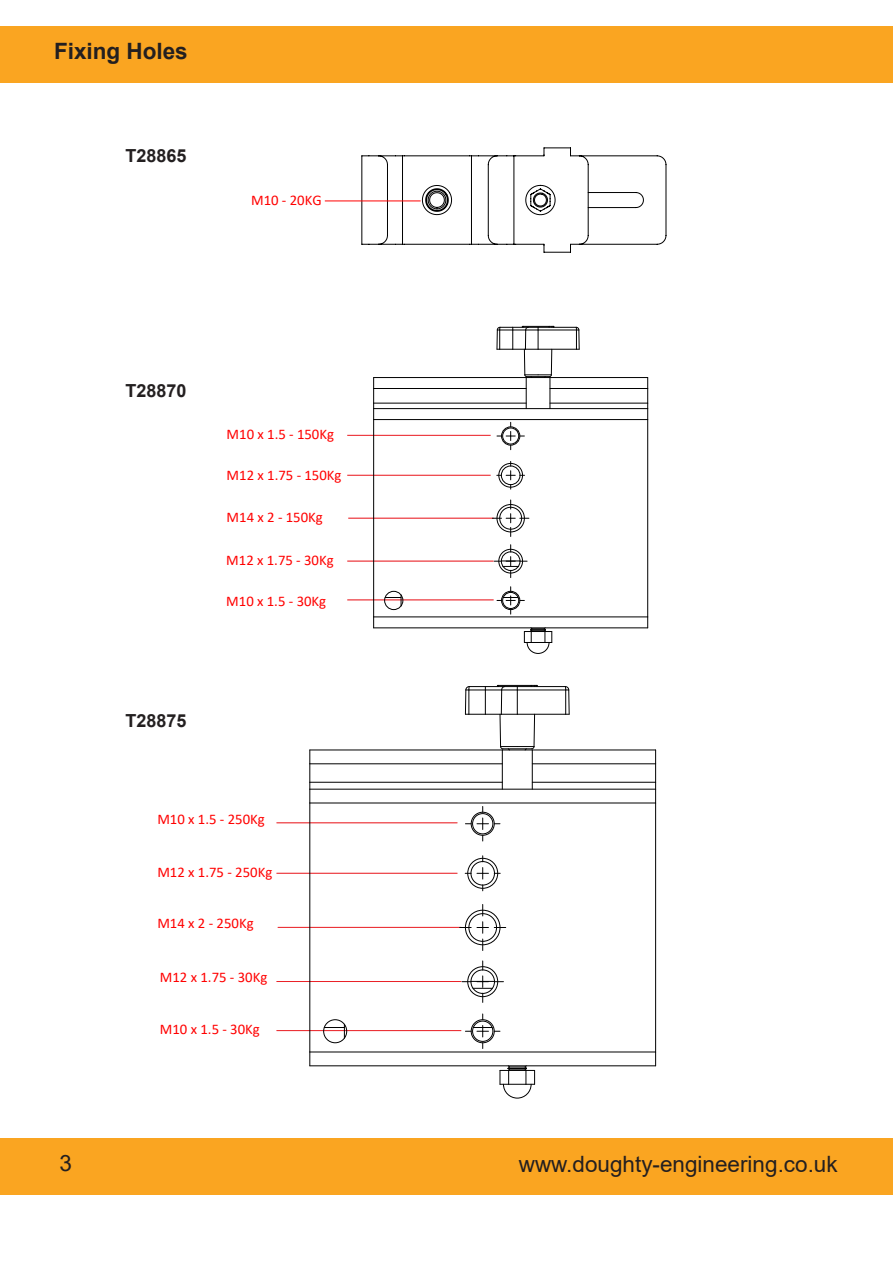
<style>
.page{position:relative;width:893px;height:1263px;background:#fff}
.page>*{position:absolute;margin:0;border:0;box-sizing:border-box;transform-origin:0 0}
.t1{font:22.5px "Arial";color:#231f20}
.t2{font:700 22.5px "Arial";color:#231f20}
.Bullet_points{font:700 18px "Arial";color:#231f20}
.t3{font:14.7px "Calibri";color:#f00}
</style>
<div class="page">
<div style="left:0;top:1138px;width:893px;height:57px;background:#faa521"></div>
<div style="left:0;top:26px;width:893px;height:56px;background:#faa521"></div>
<svg style="left:361px;top:147px;width:306px;height:106px"></svg>
<hr style="left:325px;top:201px;width:95px;height:1px;background:#f00">
<hr style="left:347px;top:435px;width:144px;height:1px;background:#ea2127">
<hr style="left:347px;top:475px;width:144px;height:1px;background:#ea2127">
<hr style="left:348px;top:518px;width:146px;height:1px;background:#ea2127">
<hr style="left:347px;top:561px;width:147px;height:1px;background:#ea2127">
<hr style="left:347px;top:599px;width:147px;height:1px;background:#ea2127">
<hr style="left:526px;top:378px;width:1px;height:31px;background:#000">
<hr style="left:550px;top:377px;width:1px;height:32px;background:#000">
<hr style="left:538px;top:330px;width:38px;height:1px;background:#000">
<hr style="left:538px;top:327px;width:38px;height:1px;background:#000">
<hr style="left:538px;top:349px;width:38px;height:1px;background:#000">
<svg style="left:575px;top:326px;width:5px;height:24px"></svg>
<svg style="left:524px;top:628px;width:28px;height:26px"></svg>
<svg style="left:386px;top:595px;width:15px;height:11px"></svg>
<hr style="left:374px;top:408px;width:274px;height:1px;background:#000">
<hr style="left:374px;top:419px;width:274px;height:1px;background:#000">
<hr style="left:647px;top:420px;width:1px;height:197px;background:#000">
<hr style="left:374px;top:616px;width:274px;height:1px;background:#000">
<hr style="left:373px;top:420px;width:1px;height:197px;background:#000">
<div style="left:384px;top:591px;width:19px;height:19px;border:1px solid #000;border-radius:50%"></div>
<hr style="left:374px;top:627px;width:274px;height:1px;background:#000">
<hr style="left:374px;top:377px;width:152px;height:1px;background:#000">
<hr style="left:550px;top:377px;width:98px;height:1px;background:#000">
<svg style="left:647px;top:378px;width:1px;height:41px"></svg>
<svg style="left:373px;top:377px;width:1px;height:43px"></svg>
<svg style="left:496px;top:326px;width:58px;height:53px"></svg>
<hr style="left:374px;top:403px;width:152px;height:1px;background:#000">
<hr style="left:550px;top:403px;width:98px;height:1px;background:#000">
<hr style="left:550px;top:388px;width:98px;height:1px;background:#000">
<hr style="left:374px;top:388px;width:152px;height:1px;background:#000">
<svg style="left:497px;top:422px;width:27px;height:28px"></svg>
<svg style="left:497px;top:461px;width:28px;height:28px"></svg>
<svg style="left:492px;top:500px;width:37px;height:36px"></svg>
<svg style="left:494px;top:545px;width:33px;height:33px"></svg>
<svg style="left:497px;top:587px;width:27px;height:27px"></svg>
<hr style="left:276px;top:822px;width:181px;height:1px;background:#ea2127">
<hr style="left:276px;top:873px;width:181px;height:1px;background:#ea2127">
<hr style="left:278px;top:927px;width:183px;height:1px;background:#ea2127">
<hr style="left:276px;top:981px;width:185px;height:1px;background:#ea2127">
<hr style="left:276px;top:1030px;width:185px;height:1px;background:#ea2127">
<hr style="left:502px;top:750px;width:1px;height:39px;background:#000">
<hr style="left:532px;top:750px;width:1px;height:39px;background:#000">
<hr style="left:517px;top:689px;width:49px;height:1px;background:#000">
<hr style="left:517px;top:686px;width:48px;height:1px;background:#000">
<hr style="left:517px;top:714px;width:49px;height:1px;background:#000">
<svg style="left:564px;top:686px;width:6px;height:29px"></svg>
<svg style="left:500px;top:1066px;width:35px;height:33px"></svg>
<svg style="left:324px;top:1024px;width:21px;height:14px"></svg>
<div style="left:468px;top:913px;width:29px;height:29px;border:1px solid #000;border-radius:50%"></div>
<div style="left:471px;top:969px;width:24px;height:25px;border:1px solid #000;border-radius:50%"></div>
<div style="left:471px;top:861px;width:24px;height:24px;border:1px solid #000;border-radius:50%"></div>
<div style="left:472px;top:1021px;width:21px;height:21px;border:1px solid #000;border-radius:50%"></div>
<div style="left:472px;top:813px;width:21px;height:21px;border:1px solid #000;border-radius:50%"></div>
<hr style="left:310px;top:789px;width:346px;height:1px;background:#000">
<hr style="left:310px;top:803px;width:346px;height:1px;background:#000">
<div style="left:467px;top:966px;width:31px;height:31px;border:1px solid #000;border-radius:50%"></div>
<div style="left:465px;top:910px;width:35px;height:35px;border:1px solid #000;border-radius:50%"></div>
<div style="left:471px;top:812px;width:24px;height:24px;border:1px solid #000;border-radius:50%"></div>
<hr style="left:655px;top:803px;width:1px;height:249px;background:#000">
<hr style="left:310px;top:1051px;width:346px;height:1px;background:#000">
<hr style="left:309px;top:803px;width:1px;height:249px;background:#000">
<div style="left:467px;top:858px;width:31px;height:31px;border:1px solid #000;border-radius:50%"></div>
<div style="left:471px;top:1019px;width:24px;height:24px;border:1px solid #000;border-radius:50%"></div>
<div style="left:323px;top:1019px;width:24px;height:24px;border:1px solid #000;border-radius:50%"></div>
<svg style="left:655px;top:1052px;width:1px;height:13px"></svg>
<hr style="left:310px;top:1065px;width:346px;height:1px;background:#000">
<svg style="left:309px;top:1052px;width:1px;height:14px"></svg>
<hr style="left:310px;top:749px;width:192px;height:1px;background:#000">
<hr style="left:532px;top:749px;width:124px;height:1px;background:#000">
<svg style="left:655px;top:750px;width:1px;height:53px"></svg>
<svg style="left:309px;top:750px;width:1px;height:53px"></svg>
<svg style="left:465px;top:685px;width:73px;height:66px"></svg>
<hr style="left:310px;top:782px;width:192px;height:1px;background:#000">
<hr style="left:532px;top:782px;width:124px;height:1px;background:#000">
<hr style="left:532px;top:763px;width:124px;height:1px;background:#000">
<hr style="left:310px;top:763px;width:192px;height:1px;background:#000">
<svg style="left:477px;top:818px;width:11px;height:11px"></svg>
<svg style="left:477px;top:856px;width:11px;height:23px"></svg>
<svg style="left:477px;top:922px;width:11px;height:11px"></svg>
<svg style="left:494px;top:927px;width:12px;height:1px"></svg>
<svg style="left:482px;top:904px;width:1px;height:12px"></svg>
<svg style="left:462px;top:976px;width:41px;height:26px"></svg>
<svg style="left:465px;top:1014px;width:35px;height:23px"></svg>
<p class="t2" style="left:54px;top:36px;width:135px">Fixing Holes</p>
<p class="Bullet_points" style="left:125px;top:142px;width:63px">T28865</p>
<p class="t3" style="left:251px;top:190px;width:72px">M10 - 20KG</p>
<p class="Bullet_points" style="left:125px;top:378px;width:63px">T28870</p>
<p class="t3" style="left:227px;top:424px;width:109px">M10 x 1.5 - 150Kg</p>
<p class="t3" style="left:227px;top:465px;width:116px">M12 x 1.75 - 150Kg</p>
<p class="t3" style="left:227px;top:507px;width:98px">M14 x 2 - 150Kg</p>
<p class="t3" style="left:226px;top:550px;width:109px">M12 x 1.75 - 30Kg</p>
<p class="t3" style="left:226px;top:591px;width:101px">M10 x 1.5 - 30Kg</p>
<p class="Bullet_points" style="left:125px;top:708px;width:63px">T28875</p>
<p class="t3" style="left:157px;top:808px;width:109px">M10 x 1.5 - 250Kg</p>
<p class="t3" style="left:157px;top:862px;width:116px">M12 x 1.75 - 250Kg</p>
<p class="t3" style="left:157px;top:913px;width:98px">M14 x 2 - 250Kg</p>
<p class="t3" style="left:160px;top:967px;width:109px">M12 x 1.75 - 30Kg</p>
<p class="t3" style="left:160px;top:1019px;width:101px">M10 x 1.5 - 30Kg</p>
<p class="t1" style="left:60px;top:1147px;width:14px">3</p>
<p class="t1" style="left:519px;top:1148px;width:320px">www.doughty-engineering.co.uk</p>
</div>
